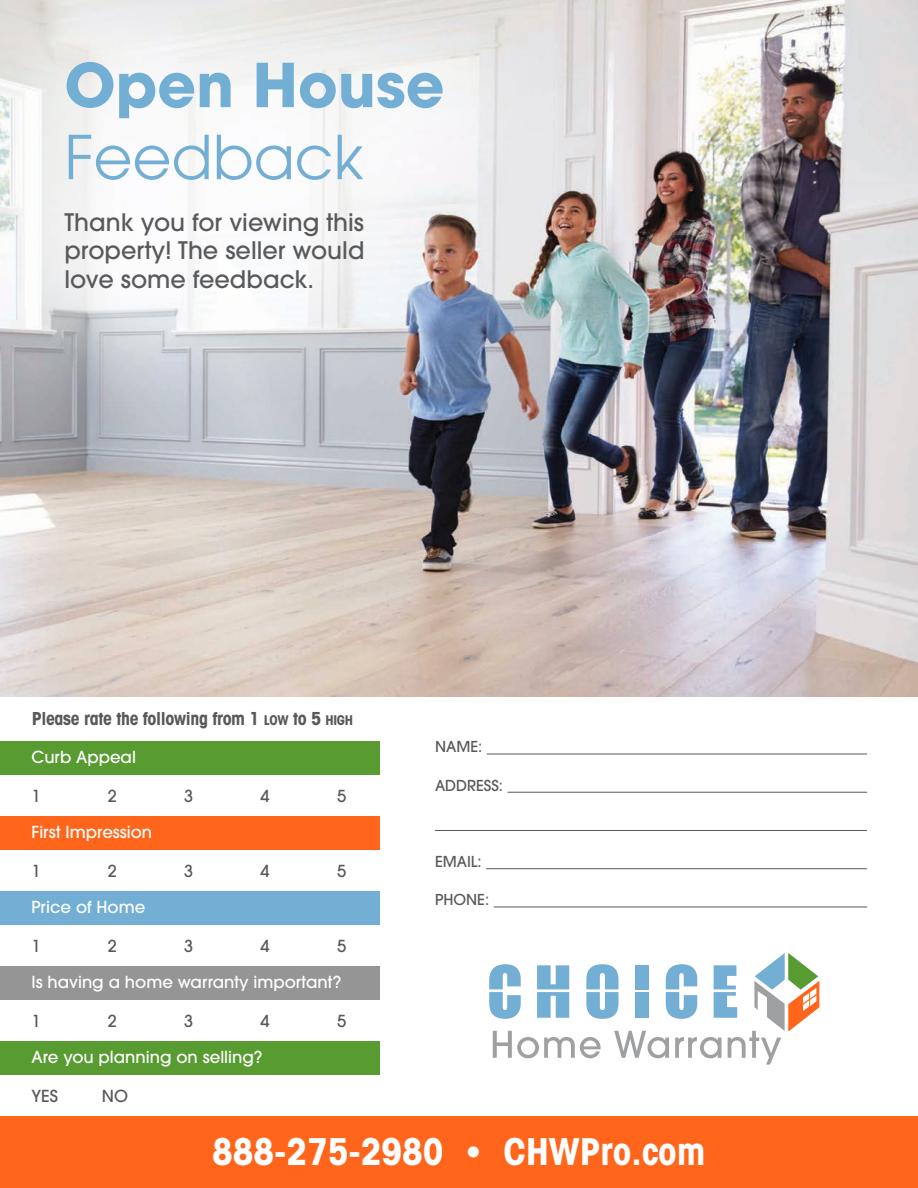
<style>
.page{position:relative;width:918px;height:1188px;background:#fff}
.page>*{position:absolute;margin:0;border:0;box-sizing:border-box;transform-origin:0 0}
.t1{font:700 60px "ITC Avant Garde Pro";color:#73aed4}
.t2{font:60px "ITC Avant Garde Pro";color:#73aed4}
.t3{font:700 condensed 37.2px "Avant Garde";color:#fff}
.t4{font:500 24px/28.8px "ITC Avant Garde Pro";color:#58595b;text-align:justify}
.t5{font:700 condensed 18px "Avant Garde";letter-spacing:-.02em;color:#58595b}
.t6{font:500 16.5px "ITC Avant Garde Pro";color:#fff}
.t7{font:500 16.5px "ITC Avant Garde Pro";color:#58595b}
.t8{font:500 15px "ITC Avant Garde Pro";color:#58595b}
.s1{font-size:13.5px}
.s2{font-family:"Gotham";font-stretch:normal}
</style>
<div class="page">
<img style="left:0;top:0;width:918px;height:697px">
<svg style="left:489px;top:953px;width:330px;height:112px"></svg>
<div style="left:0;top:1117px;width:918px;height:71px;background:#ff661c"></div>
<div style="left:0;top:0;width:566px;height:417px;background:#fff;opacity:.68"></div>
<div style="left:0;top:741px;width:379px;height:34px;background:#589b31"></div>
<div style="left:0;top:816px;width:379px;height:34px;background:#ff661c"></div>
<div style="left:0;top:891px;width:379px;height:34px;background:#73aed4"></div>
<div style="left:0;top:966px;width:379px;height:34px;background:#969595"></div>
<div style="left:0;top:1041px;width:379px;height:34px;background:#589b31"></div>
<hr style="left:487px;top:754px;width:380px;height:1px;background:#58595b">
<hr style="left:508px;top:792px;width:359px;height:1px;background:#58595b">
<hr style="left:435px;top:830px;width:432px;height:1px;background:#58595b">
<hr style="left:486px;top:868px;width:381px;height:1px;background:#58595b">
<hr style="left:494px;top:907px;width:373px;height:1px;background:#58595b">
<p class="t1" style="left:64px;top:45px;width:382px">Open House</p>
<p class="t2" style="left:64px;top:120px;width:301px">Feedback</p>
<p class="t4" style="left:64px;top:207px;width:301px">Thank you for viewing this property! The seller would love some feedback.</p>
<p class="t5" style="left:32px;top:707px;width:323px">Please rate the following from 1 <span class="s1">LOW</span> to 5 <span class="s1">HIGH</span></p>
<p class="t6" style="left:31px;top:747px;width:106px">Curb Appeal</p>
<p class="t7" style="left:31px;top:786px;width:11px">1</p>
<p class="t7" style="left:108px;top:786px;width:11px">2</p>
<p class="t7" style="left:184px;top:786px;width:11px">3</p>
<p class="t7" style="left:261px;top:786px;width:11px">4</p>
<p class="t7" style="left:337px;top:786px;width:11px">5</p>
<p class="t6" style="left:31px;top:822px;width:122px">First Impression</p>
<p class="t7" style="left:31px;top:861px;width:11px">1</p>
<p class="t7" style="left:108px;top:861px;width:11px">2</p>
<p class="t7" style="left:184px;top:861px;width:11px">3</p>
<p class="t7" style="left:261px;top:861px;width:11px">4</p>
<p class="t7" style="left:337px;top:861px;width:11px">5</p>
<p class="t6" style="left:31px;top:897px;width:115px">Price of Home</p>
<p class="t7" style="left:31px;top:936px;width:11px">1</p>
<p class="t7" style="left:108px;top:936px;width:11px">2</p>
<p class="t7" style="left:184px;top:936px;width:11px">3</p>
<p class="t7" style="left:261px;top:936px;width:11px">4</p>
<p class="t7" style="left:337px;top:936px;width:11px">5</p>
<p class="t6" style="left:31px;top:972px;width:311px">Is having a home warranty important?</p>
<p class="t7" style="left:31px;top:1011px;width:11px">1</p>
<p class="t7" style="left:108px;top:1011px;width:11px">2</p>
<p class="t7" style="left:184px;top:1011px;width:11px">3</p>
<p class="t7" style="left:261px;top:1011px;width:11px">4</p>
<p class="t7" style="left:337px;top:1011px;width:11px">5</p>
<p class="t6" style="left:31px;top:1047px;width:233px">Are you planning on selling?</p>
<p class="t7" style="left:31px;top:1086px;width:28px">YES</p>
<p class="t7" style="left:102px;top:1086px;width:28px">NO</p>
<p class="t8" style="left:435px;top:737px;width:49px">NAME:</p>
<p class="t8" style="left:435px;top:776px;width:70px">ADDRESS:</p>
<p class="t8" style="left:435px;top:852px;width:48px">EMAIL:</p>
<p class="t8" style="left:435px;top:890px;width:56px">PHONE:</p>
<p class="t3" style="left:212px;top:1128px;width:495px">888-275-2980 <span class="s2">•</span> CHWPro.com</p>
</div>
